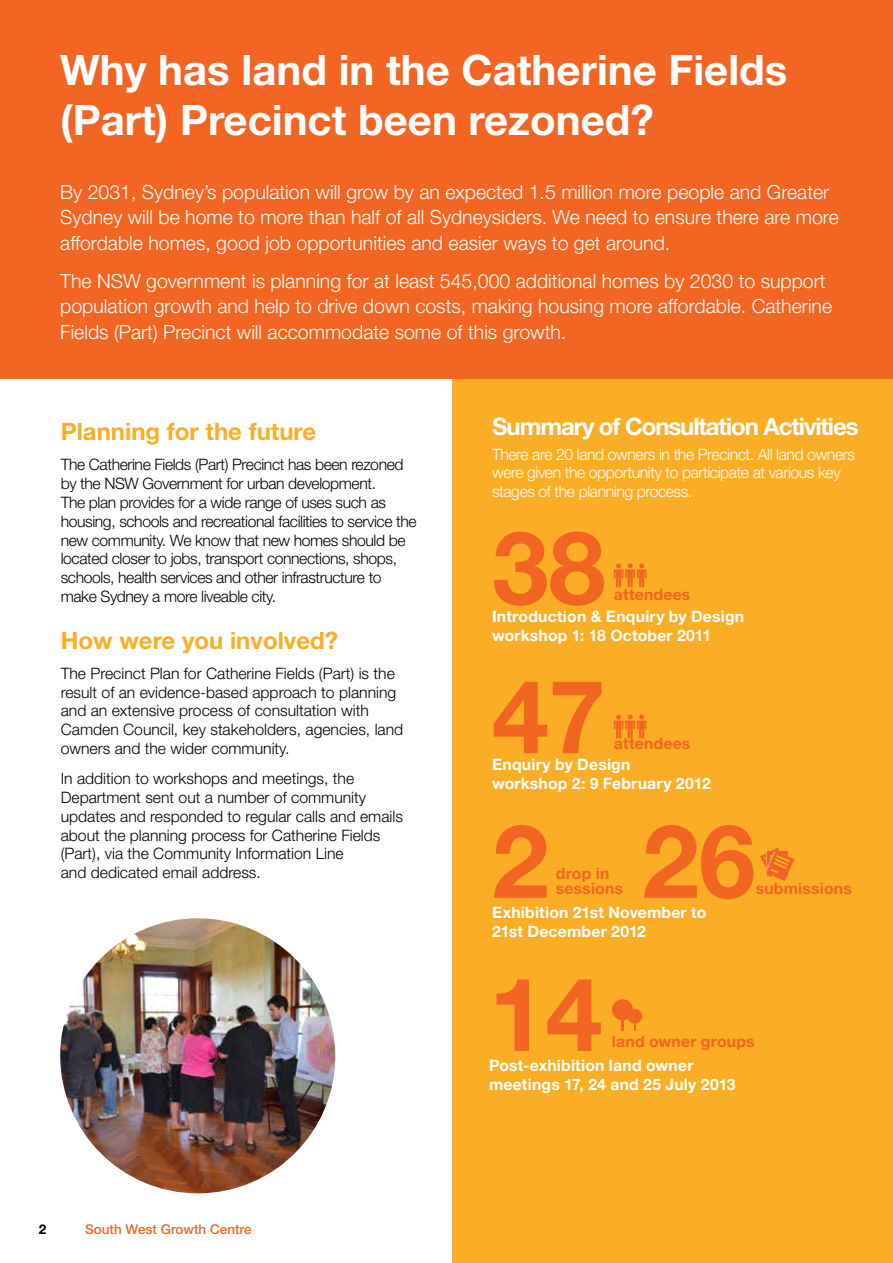
<style>
.page{position:relative;width:893px;height:1263px;background:#fff}
.page>*{position:absolute;margin:0;border:0;box-sizing:border-box;transform-origin:0 0}
.t1{font:700 102px "Helvetica Neue LT Std";color:#f26522}
.t2{font:700 42px/49.5px "Helvetica Neue LT Std";color:#fff}
.t3{font:700 24px "Helvetica Neue LT Std";color:#fbad26}
.t4{font:700 24px "Helvetica Neue LT Std";letter-spacing:-.045em;color:#fff}
.t5{font:300 19.5px/25.5px "Helvetica Neue LT Std";color:#fff}
.t6{font:300 15.75px/18.9px "Helvetica Neue LT Std";color:#000}
.t7{font:300 15.75px/18.9px "Helvetica Neue LT Std";letter-spacing:-.025em;color:#000}
.t8{font:700 15.75px/18.9px "Helvetica Neue LT Std";letter-spacing:.015em;color:#fff}
.t9{font:300 15.75px/18.9px "Helvetica Neue LT Std";letter-spacing:-.025em;color:#fff}
.t10{font:700 15.75px "Helvetica Neue LT Std";letter-spacing:.015em;color:#f26522}
.t11{font:500 13.5px "Helvetica Neue LT Std";color:#f26522}
.t12{font:700 13.5px "Helvetica Neue LT Std";color:#000}
</style>
<div class="page">
<div style="left:453px;top:0;width:440px;height:1263px;background:#fbad26"></div>
<div style="left:0;top:0;width:893px;height:378px;background:#f26522"></div>
<svg style="left:614px;top:563px;width:32px;height:24px"></svg>
<svg style="left:614px;top:714px;width:32px;height:25px"></svg>
<svg style="left:760px;top:848px;width:34px;height:33px"></svg>
<div style="left:612px;top:999px;width:21px;height:21px;background:#f26522;border-radius:50%"></div>
<hr style="left:621px;top:1009px;width:2px;height:22px;background:#f26522">
<div style="left:627px;top:1009px;width:15px;height:15px;background:#f26522;border-radius:50%"></div>
<svg style="left:634px;top:1024px;width:2px;height:7px"></svg>
<img style="left:60px;top:918px;width:275px;height:275px;border-radius:138px">
<h2 class="t2" style="left:60px;top:45px;width:729px">Why has land in the Catherine Fields (Part) Precinct been rezoned?</h2>
<p class="t5" style="left:60px;top:178px;width:780px">By 2031, Sydney’s population will grow by an expected 1.5 million more people and Greater<br>Sydney will be home to more than half of all Sydneysiders. We need to ensure there are more affordable homes, good job opportunities and easier ways to get around.</p>
<p class="t5" style="left:60px;top:268px;width:773px">The NSW government is planning for at least 545,000 additional homes by 2030 to support population growth and help to drive down costs, making housing more affordable. Catherine<br>Fields (Part) Precinct will accommodate some of this growth.</p>
<p class="t3" style="left:61px;top:417px;width:257px">Planning for the future</p>
<p class="t7" style="left:61px;top:454px;width:357px">The Catherine Fields (Part) Precinct has been rezoned by the NSW Government for urban development.<br>The plan provides for a wide range of uses such as housing, schools and recreational facilities to service the new community. We know that new homes should be located closer to jobs, transport connections, shops, schools, health services and other infrastructure to make Sydney a more liveable city.</p>
<p class="t3" style="left:61px;top:626px;width:279px">How were you involved?</p>
<p class="t6" style="left:61px;top:663px;width:344px">The Precinct Plan for Catherine Fields (Part) is the result of an evidence-based approach to planning and an extensive process of consultation with Camden Council, key stakeholders, agencies, land owners and the wider community.</p>
<p class="t6" style="left:61px;top:768px;width:344px">In addition to workshops and meetings, the Department sent out a number of community updates and responded to regular calls and emails about the planning process for Catherine Fields (Part), via the Community Information Line<br>and dedicated email address.</p>
<p class="t12" style="left:39px;top:1220px;width:9px">2</p>
<p class="t11" style="left:85px;top:1221px;width:168px">South West Growth Centre</p>
<p class="t4" style="left:492px;top:412px;width:368px">Summary of Consultation Activities</p>
<p class="t9" style="left:492px;top:444px;width:364px">There are 20 land owners in the Precinct. All land owners were given the opportunity to participate at various key stages of the planning process.</p>
<h1 class="t1" style="left:492px;top:505px;width:115px">38</h1>
<p class="t10" style="left:614px;top:585px;width:78px">attendees</p>
<p class="t8" style="left:492px;top:606px;width:254px">Introduction &amp; Enquiry by Design workshop 1: 18 October 2011</p>
<h1 class="t1" style="left:492px;top:654px;width:115px">47</h1>
<p class="t10" style="left:614px;top:734px;width:78px">attendees</p>
<p class="t8" style="left:492px;top:754px;width:220px">Enquiry by Design<br>workshop 2: 9 February 2012</p>
<h1 class="t1" style="left:492px;top:798px;width:58px">2</h1>
<p class="t10" style="left:556px;top:863px;width:55px">drop in</p>
<p class="t10" style="left:556px;top:878px;width:69px">sessions</p>
<h1 class="t1" style="left:642px;top:798px;width:115px">26</h1>
<p class="t10" style="left:756px;top:878px;width:98px">submissions</p>
<p class="t8" style="left:492px;top:902px;width:216px">Exhibition 21st November to<br>21st December 2012</p>
<h1 class="t1" style="left:489px;top:951px;width:115px">14</h1>
<p class="t10" style="left:612px;top:1031px;width:144px">land owner groups</p>
<p class="t8" style="left:489px;top:1055px;width:248px">Post-exhibition land owner meetings 17, 24 and 25 July 2013</p>
</div>
